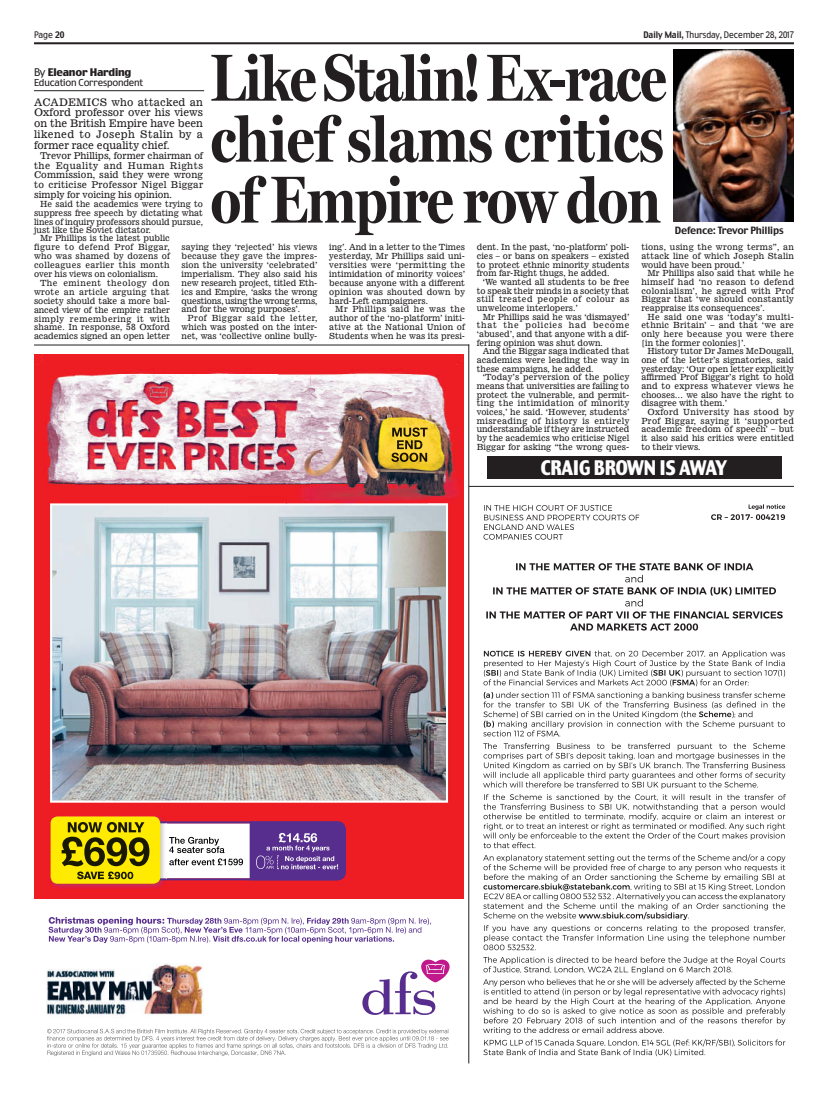
<style>
.page{position:relative;width:828px;height:1106px;background:#fff}
.page>*{position:absolute;margin:0;border:0;box-sizing:border-box;transform-origin:0 0}
.t1{font:700 67px/60.9px "DM Miller Headline";letter-spacing:-.01em;color:#231f20;text-align:justify;scale:.96 1}
.t2{font:900 20px "DM Truth";letter-spacing:-.02em;color:#fff;scale:.85 1}
.t3{font:10.5px/10.9px "News 701 BT Roman A";letter-spacing:.005em;color:#231f20;text-align:justify}
.t4{font:900 10.5px "DM Truth";letter-spacing:-.02em;color:#231f20}
.t5{font:700 10px "DM Truth";letter-spacing:-.02em;color:#231f20}
.t6{font:9.5px "DM Truth";letter-spacing:-.02em;color:#231f20}
.t7{font:9.4px/9.7px "News 701 BT Roman A";letter-spacing:.005em;color:#231f20;text-align:justify}
.t8{font:9px "DM Truth";color:#231f20;scale:.88 1}
.t9{font:9px "DM Truth";color:#231f20;scale:.9 1}
.t10{font:8.5px/8.7px "News 701 BT Roman A";letter-spacing:.005em;color:#231f20;text-align:justify}
.s1{font-weight:700}
.s2{font-weight:400}
</style>
<div class="page">
<div style="left:34px;top:354px;width:429px;height:545px;background:#ee1d23"></div>
<svg style="left:362px;top:959px;width:87px;height:56px"></svg>
<img style="left:47px;top:964px;width:157px;height:51px">
<img style="left:50px;top:503px;width:398px;height:299px">
<img style="left:51px;top:372px;width:92px;height:23px">
<img style="left:143px;top:370px;width:104px;height:5px">
<img style="left:247px;top:371px;width:194px;height:15px">
<img style="left:44px;top:395px;width:31px;height:80px">
<img style="left:48px;top:475px;width:95px;height:11px">
<img style="left:143px;top:484px;width:143px;height:1px">
<img style="left:75px;top:375px;width:236px;height:82px">
<img style="left:75px;top:457px;width:211px;height:27px">
<img style="left:448px;top:461px;width:12px;height:44px">
<img style="left:310px;top:501px;width:83px;height:2px">
<img style="left:286px;top:503px;width:162px;height:7px">
<img style="left:311px;top:386px;width:144px;height:86px">
<img style="left:286px;top:472px;width:169px;height:29px">
<img style="left:286px;top:386px;width:25px;height:98px">
<img style="left:391px;top:452px;width:36px;height:10px">
<img style="left:397px;top:440px;width:25px;height:9px">
<img style="left:392px;top:427px;width:35px;height:10px">
<img style="left:50px;top:816px;width:116px;height:73px">
<img style="left:159px;top:821px;width:7px;height:59px">
<div style="left:51px;top:816px;width:109px;height:67px;background:#ffea01;border-radius:7px"></div>
<svg style="left:166px;top:821px;width:180px;height:59px;background:#9f88b9"></svg>
<svg style="left:62px;top:822px;width:87px;height:57px"></svg>
<svg style="left:49px;top:917px;width:382px;height:26px"></svg>
<svg style="left:47px;top:1028px;width:401px;height:28px"></svg>
<svg style="left:483px;top:504px;width:303px;height:126px"></svg>
<svg style="left:483px;top:650px;width:303px;height:407px"></svg>
<hr style="left:34px;top:344px;width:435px;height:1px;background:#231f20">
<hr style="left:34px;top:42px;width:760px;height:2px;background:#231f20">
<hr style="left:468px;top:344px;width:1px;height:719px;background:#231f20">
<hr style="left:469px;top:486px;width:325px;height:1px;background:#231f20">
<hr style="left:34px;top:90px;width:170px;height:1px;background:#231f20">
<img style="left:673px;top:50px;width:121px;height:171px">
<div style="left:486px;top:456px;width:295px;height:23px;background:#231f20"></div>
<p class="t9" style="left:34px;top:30px;width:35px">Page <span class="s1">20</span></p>
<p class="t8" style="left:643px;top:30px;width:173px"><span class="s1">Daily Mail,</span> Thursday, December 28, 2017</p>
<h1 class="t1" style="left:211px;top:46px;width:476px">Like Stalin! Ex-race chief slams critics of Empire row don</h1>
<p class="t4" style="left:34px;top:66px;width:99px"><span class="s2">By</span> Eleanor Harding</p>
<p class="t6" style="left:34px;top:77px;width:111px">Education Correspondent</p>
<p class="t3" style="left:34px;top:96px;width:170px">ACADEMICS who attacked an Oxford professor over his views on the British Empire have been likened to Joseph Stalin by a former race equality chief.</p>
<p class="t7" style="left:34px;top:151px;width:170px;text-indent:6px">Trevor Phillips, former chairman of the Equality and Human Rights Commission, said they were wrong to criticise Professor Nigel Biggar simply for voicing his opinion.</p>
<p class="t10" style="left:34px;top:199px;width:170px;text-indent:6px">He said the academics were trying to suppress free speech by dictating what lines of inquiry professors should pursue, just like the Soviet dictator.</p>
<p class="t5" style="left:675px;top:224px;width:110px">Defence: Trevor Phillips</p>
<p class="t10" style="left:34px;top:234px;width:137px;text-indent:6px">Mr Phillips is the latest public figure to defend Prof Biggar, who was shamed by dozens of colleagues earlier this month over his views on colonialism.</p>
<p class="t10" style="left:34px;top:278px;width:137px;text-indent:6px">The eminent theology don wrote an article arguing that society should take a more bal&shy;anced view of the empire rather simply remembering it with shame. In response, 58 Oxford academics signed an open letter</p>
<p class="t10" style="left:329px;top:243px;width:137px">ing’. And in a letter to the Times yesterday, Mr Phillips said uni&shy;versities were ‘permitting the intimidation of minority voices’ because anyone with a different opinion was shouted down by hard-Left campaigners.</p>
<p class="t10" style="left:329px;top:305px;width:137px;text-indent:6px">Mr Phillips said he was the author of the ‘no-platform’ initi&shy;ative at the National Union of Students when he was its presi-</p>
<p class="t10" style="left:477px;top:243px;width:154px">dent. In the past, ‘no-platform’ poli&shy;cies – or bans on speakers – existed to protect ethnic minority students from far-Right thugs, he added.</p>
<p class="t10" style="left:477px;top:277px;width:154px;text-indent:6px">‘We wanted all students to be free to speak their minds in a society that still treated people of colour as unwelcome interlopers.’</p>
<p class="t10" style="left:477px;top:312px;width:154px;text-indent:6px">Mr Phillips said he was ‘dismayed’ that the policies had become ‘abused’, and that anyone with a dif&shy;fering opinion was shut down.</p>
<p class="t10" style="left:477px;top:347px;width:154px;text-indent:6px">And the Biggar saga indicated that academics were leading the way in these campaigns, he added.</p>
<p class="t10" style="left:477px;top:373px;width:154px;text-indent:6px">‘Today’s perversion of the policy means that universities are failing to protect the vulnerable, and permit&shy;ting the intimidation of minority voices,’ he said. ‘However, students’ misreading of history is entirely understandable if they are instructed by the academics who criticise Nigel Biggar for asking “the wrong ques-</p>
<p class="t10" style="left:641px;top:243px;width:154px">tions, using the wrong terms”, an attack line of which Joseph Stalin would have been proud.’</p>
<p class="t10" style="left:641px;top:269px;width:154px;text-indent:6px">Mr Phillips also said that while he himself had ‘no reason to defend colonialism’, he agreed with Prof Biggar that ‘we should constantly reappraise its consequences’.</p>
<p class="t10" style="left:641px;top:312px;width:154px;text-indent:6px">He said one was ‘today’s multi&shy;ethnic Britain’ – and that ‘we are only here because you were there [in the former colonies]’.</p>
<p class="t10" style="left:641px;top:347px;width:154px;text-indent:6px">History tutor Dr James McDougall, one of the letter’s signatories, said yesterday: ‘Our open letter explicitly affirmed Prof Biggar’s right to hold and to express whatever views he chooses… we also have the right to disagree with them.’</p>
<p class="t10" style="left:641px;top:407px;width:154px;text-indent:6px">Oxford University has stood by Prof Biggar, saying it ‘supported academic freedom of speech’ – but it also said his critics were entitled to their views.</p>
<p class="t10" style="left:182px;top:243px;width:137px">saying they ‘rejected’ his views because they gave the impres&shy;sion the university ‘celebrated’ imperialism. They also said his new research project, titled Eth&shy;ics and Empire, ‘asks the wrong questions, using the wrong terms, and for the wrong purposes’.</p>
<p class="t10" style="left:182px;top:314px;width:137px;text-indent:6px">Prof Biggar said the letter, which was posted on the inter&shy;net, was ‘collective online bully-</p>
<h2 class="t2" style="left:541px;top:456px;width:221px">CRAIG BROWN IS AWAY</h2>
</div>
